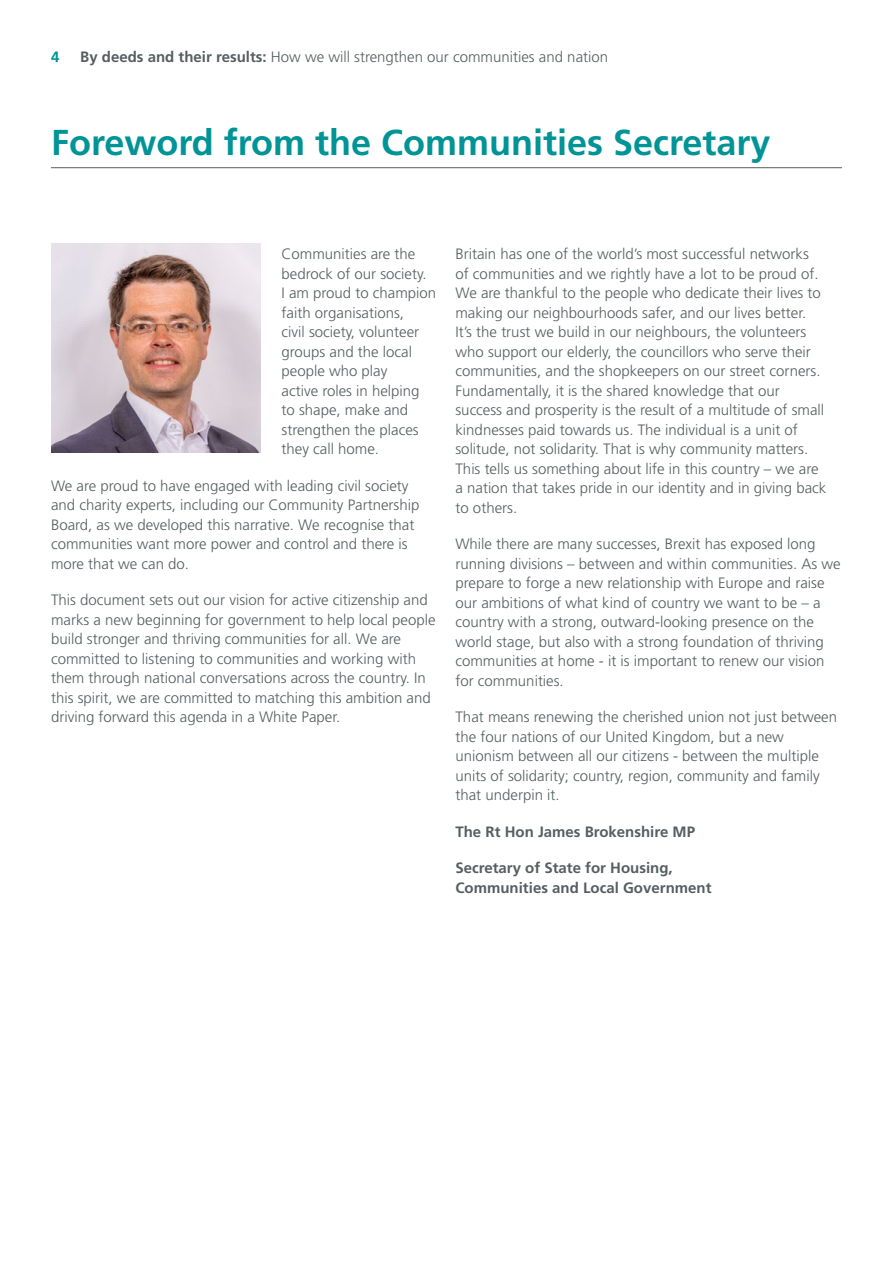
<style>
.page{position:relative;width:893px;height:1263px;background:#fff}
.page>*{position:absolute;margin:0;border:0;box-sizing:border-box;transform-origin:0 0}
.Heading{font:700 36px "Frutiger LT Std";color:#009497}
.Body_Text{font:300 15px/19.5px "Frutiger LT Std";color:#565e61}
.Body_Text-2{font:700 15px/19.5px "Frutiger LT Std";color:#565e61}
.t1{font:700 15px "Frutiger LT Std";color:#009497}
.s1{font-weight:700}
</style>
<div class="page">
<hr style="left:51px;top:167px;width:791px;height:1px;background:#565e61">
<img style="left:51px;top:243px;width:209px;height:210px">
<p class="t1" style="left:51px;top:48px;width:10px">4</p>
<p class="Body_Text" style="left:80px;top:48px;width:529px"><span class="s1">By deeds and their results:</span> How we will strengthen our communities and nation</p>
<h1 class="Heading" style="left:51px;top:121px;width:721px">Foreword from the Communities Secretary</h1>
<p class="Body_Text" style="left:282px;top:244px;width:156px">Communities are the bedrock of our society.<br>I am proud to champion faith organisations,<br>civil society, volunteer groups and the local people who play<br>active roles in helping to shape, make and strengthen the places they call home.</p>
<p class="Body_Text" style="left:51px;top:476px;width:370px">We are proud to have engaged with leading civil society and charity experts, including our Community Partnership Board, as we developed this narrative. We recognise that communities want more power and control and there is more that we can do.</p>
<p class="Body_Text" style="left:51px;top:590px;width:386px">This document sets out our vision for active citizenship and marks a new beginning for government to help local people build stronger and thriving communities for all. We are committed to listening to communities and working with them through national conversations across the country. In this spirit, we are committed to matching this ambition and driving forward this agenda in a White Paper.</p>
<p class="Body_Text" style="left:455px;top:244px;width:372px">Britain has one of the world’s most successful networks<br>of communities and we rightly have a lot to be proud of.<br>We are thankful to the people who dedicate their lives to making our neighbourhoods safer, and our lives better.<br>It’s the trust we build in our neighbours, the volunteers who support our elderly, the councillors who serve their communities, and the shopkeepers on our street corners.<br>Fundamentally, it is the shared knowledge that our success and prosperity is the result of a multitude of small kindnesses paid towards us. The individual is a unit of solitude, not solidarity. That is why community matters.<br>This tells us something about life in this country – we are a nation that takes pride in our identity and in giving back to others.</p>
<p class="Body_Text" style="left:455px;top:534px;width:387px">While there are many successes, Brexit has exposed long running divisions – between and within communities. As we prepare to forge a new relationship with Europe and raise our ambitions of what kind of country we want to be – a country with a strong, outward-looking presence on the world stage, but also with a strong foundation of thriving communities at home - it is important to renew our vision for communities.</p>
<p class="Body_Text" style="left:455px;top:707px;width:383px">That means renewing the cherished union not just between the four nations of our United Kingdom, but a new unionism between all our citizens - between the multiple units of solidarity; country, region, community and family that underpin it.</p>
<p class="Body_Text-2" style="left:455px;top:822px;width:241px">The Rt Hon James Brokenshire MP</p>
<p class="Body_Text-2" style="left:455px;top:858px;width:258px">Secretary of State for Housing,<br>Communities and Local Government</p>
</div>
